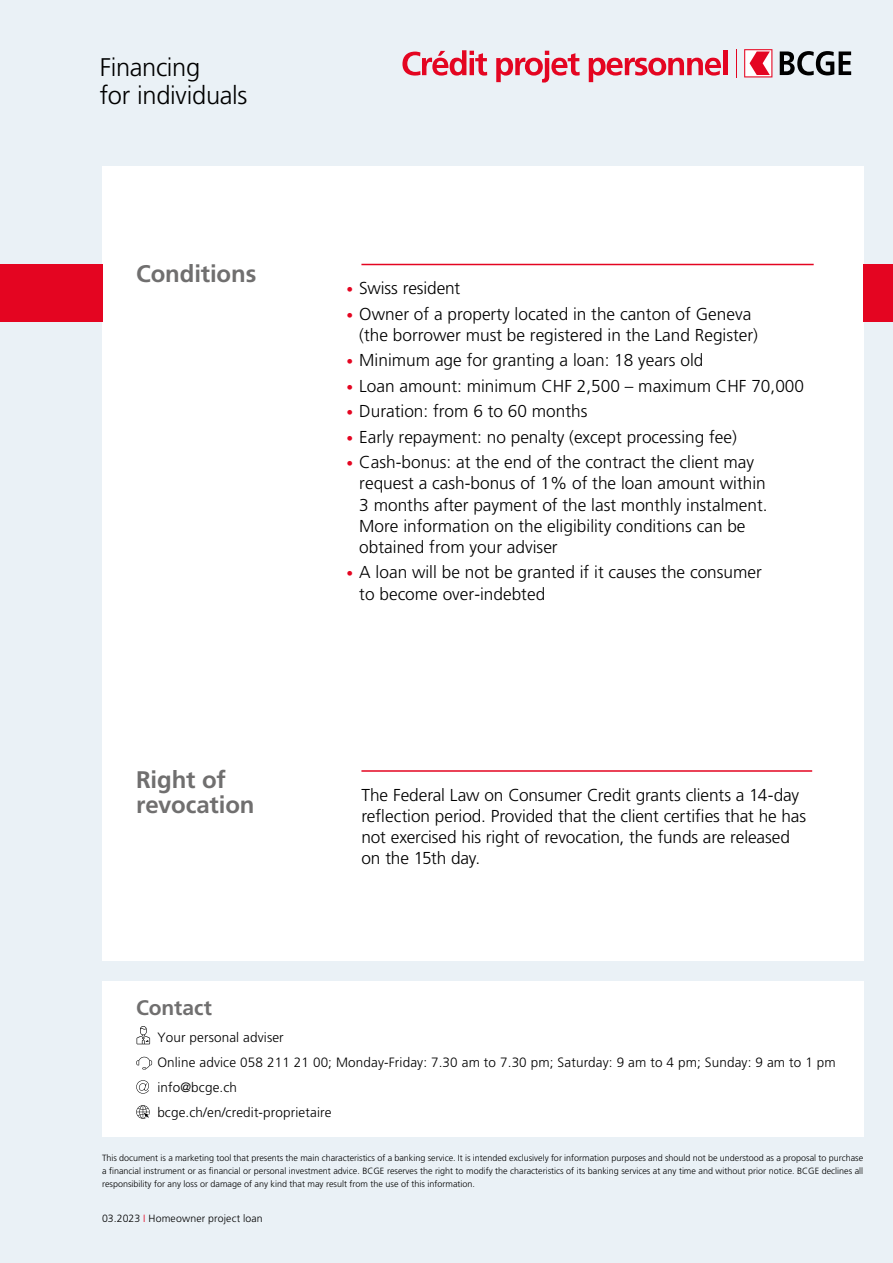
<style>
.page{position:relative;width:893px;height:1263px;background:#eaf1f6}
.page>*{position:absolute;margin:0;border:0;box-sizing:border-box;transform-origin:0 0}
.t1{font:300 25.5px/28.5px "Frutiger LT Std";letter-spacing:-.015em;color:#000}
.t2{font:700 24px/25.5px "Frutiger LT Std";letter-spacing:-.005em;color:#706f6f}
.t3{font:700 21px "Frutiger LT Std";color:#706f6f}
.t4{font:300 17.25px/21.1px "Frutiger LT Std";color:#000}
.t5{font:300 13.5px/25px "Frutiger LT Std";letter-spacing:.01em;color:#000}
.t6{font:300 10.5px "Frutiger LT Std";letter-spacing:.015em;color:#000}
.t7{font:300 9px/12.8px "Frutiger LT Std";color:#000;text-align:justify}
.s1{font-size:13.5px;color:#e40521}
.s2{color:#e40521}
</style>
<div class="page">
<div style="left:102px;top:167px;width:761px;height:794px;background:#fff"></div>
<div style="left:102px;top:981px;width:761px;height:156px;background:#fff"></div>
<div style="left:0;top:264px;width:102px;height:57px;background:#e40521"></div>
<div style="left:863px;top:264px;width:30px;height:57px;background:#e40521"></div>
<svg style="left:137px;top:1026px;width:13px;height:18px"></svg>
<svg style="left:136px;top:1057px;width:16px;height:12px"></svg>
<svg style="left:136px;top:1080px;width:13px;height:14px"></svg>
<svg style="left:136px;top:1105px;width:14px;height:14px"></svg>
<hr style="left:361px;top:264px;width:453px;height:1px;background:#e40521">
<hr style="left:361px;top:770px;width:451px;height:2px;background:#e40521">
<svg style="left:744px;top:49px;width:28px;height:28px"></svg>
<svg style="left:780px;top:51px;width:71px;height:24px"></svg>
<svg style="left:402px;top:50px;width:85px;height:26px"></svg>
<svg style="left:496px;top:51px;width:84px;height:32px"></svg>
<svg style="left:589px;top:58px;width:132px;height:24px"></svg>
<div style="left:723px;top:50px;width:5px;height:25px;background:#e40521"></div>
<svg style="left:736px;top:49px;width:1px;height:29px"></svg>
<h1 class="t1" style="left:100px;top:53px;width:149px">Financing<br>for individuals</h1>
<h2 class="t2" style="left:136px;top:261px;width:122px">Conditions</h2>
<h2 class="t2" style="left:136px;top:767px;width:120px">Right of revocation</h2>
<p class="t4" style="left:347px;top:278px;width:115px"><span class="s1">•</span> Swiss resident</p>
<p class="t4" style="left:359px;top:303px;width:400px;text-indent:-13px"><span class="s1">•</span> Owner of a property located in the canton of Geneva (the borrower must be registered in the Land Register)</p>
<p class="t4" style="left:347px;top:350px;width:358px"><span class="s1">•</span> Minimum age for granting a loan: 18 years old</p>
<p class="t4" style="left:347px;top:375px;width:459px"><span class="s1">•</span> Loan amount: minimum CHF 2,500 – maximum CHF 70,000</p>
<p class="t4" style="left:347px;top:401px;width:242px"><span class="s1">•</span> Duration: from 6 to 60 months</p>
<p class="t4" style="left:347px;top:426px;width:392px"><span class="s1">•</span> Early repayment: no penalty (except processing fee)</p>
<p class="t4" style="left:359px;top:452px;width:410px;text-indent:-13px"><span class="s1">•</span> Cash-bonus: at the end of the contract the client may request a cash-bonus of 1% of the loan amount within 3 months after payment of the last monthly instalment.<br>More information on the eligibility conditions can be obtained from your adviser</p>
<p class="t4" style="left:359px;top:562px;width:404px;text-indent:-13px"><span class="s1">•</span> A loan will be not be granted if it causes the consumer to become over-indebted</p>
<p class="t4" style="left:361px;top:784px;width:446px">The Federal Law on Consumer Credit grants clients a 14-day reflection period. Provided that the client certifies that he has not exercised his right of revocation, the funds are released on the 15th day.</p>
<p class="t3" style="left:136px;top:995px;width:77px">Contact</p>
<p class="t5" style="left:157px;top:1025px;width:680px">Your personal adviser<br>Online advice 058 211 21 00; Monday-Friday: 7.30 am to 7.30 pm; Saturday: 9 am to 4 pm; Sunday: 9 am to 1 pm info@bcge.ch<br>bcge.ch/en/credit-proprietaire</p>
<p class="t7" style="left:102px;top:1152px;width:763px">This document is a marketing tool that presents the main characteristics of a banking service. It is intended exclusively for information purposes and should not be understood as a proposal to purchase a financial instrument or as financial or personal investment advice. BCGE reserves the right to modify the characteristics of its banking services at any time and without prior notice. BCGE declines all responsibility for any loss or damage of any kind that may result from the use of this information.</p>
<p class="t6" style="left:102px;top:1212px;width:162px">03.2023 <span class="s2">I</span> Homeowner project loan</p>
</div>
